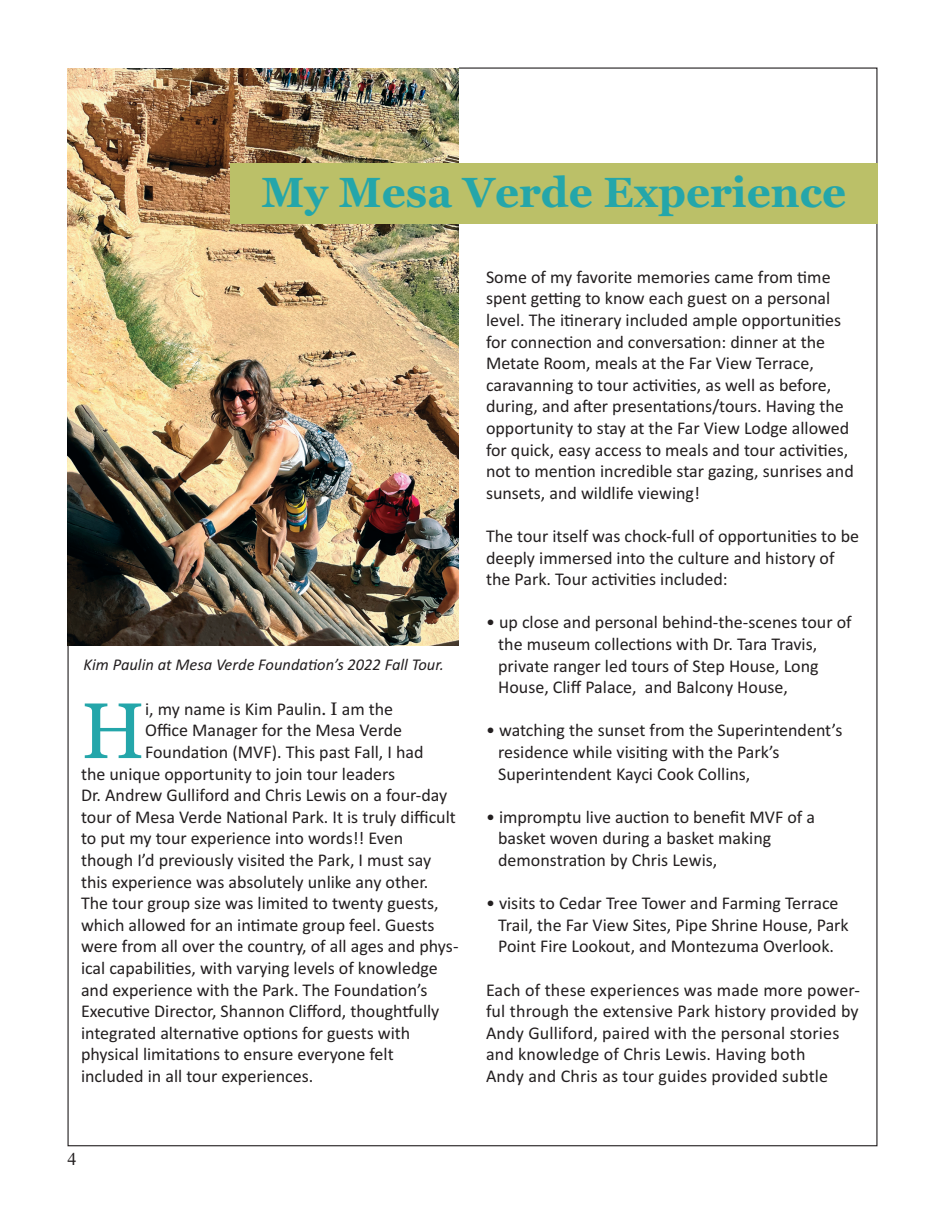
<style>
.page{position:relative;width:945px;height:1215px;background:#fff}
.page>*{position:absolute;margin:0;border:0;box-sizing:border-box;transform-origin:0 0}
.t1{font:78.75px "Georgia";color:#24a6aa}
.t2{font:700 42px "Georgia";color:#24a6aa}
.t3{font:18px/21.6px "Calibri";color:#231f20}
.t4{font:18px "Times New Roman";color:#231f20}
.t5{font:italic 16.5px "Calibri";color:#231f20}
.s1{font-family:"Georgia"}
</style>
<div class="page">
<img style="left:68px;top:68px;width:391px;height:578px">
<div style="left:230px;top:163px;width:648px;height:60px;background:#bbc068"></div>
<p class="t2" style="left:262px;top:176px;width:586px">My Mesa Verde Experience</p>
<p class="t5" style="left:84px;top:659px;width:362px">Kim Paulin at Mesa Verde Foundation’s 2022 Fall Tour.</p>
<p class="t1" style="left:81px;top:685px;width:66px">H</p>
<p class="t3" style="left:145px;top:700px;width:250px">i, my name is Kim Paulin<span class="s1">. I</span> am the</p>
<p class="t3" style="left:145px;top:721px;width:259px">Office Manager for the Mesa Verde</p>
<p class="t3" style="left:145px;top:743px;width:280px">Foundation (MVF). This past Fall, I had</p>
<p class="t3" style="left:81px;top:764px;width:316px">the unique opportunity to join tour leaders</p>
<p class="t3" style="left:81px;top:786px;width:368px">Dr. Andrew Gulliford and Chris Lewis on a four‐day</p>
<p class="t3" style="left:81px;top:808px;width:376px">tour of Mesa Verde National Park. It is truly difficult</p>
<p class="t3" style="left:81px;top:829px;width:324px">to put my tour experience into words!! Even</p>
<p class="t3" style="left:81px;top:851px;width:352px">though I’d previously visited the Park, I must say</p>
<p class="t3" style="left:81px;top:872px;width:349px">this experience was absolutely unlike any other.</p>
<p class="t3" style="left:81px;top:894px;width:379px">The tour group size was limited to twenty guests, which allowed for an intimate group feel. Guests were from all over the country, of all ages and phys‐ ical capabilities, with varying levels of knowledge and experience with the Park. The Foundation’s Executive Director, Shannon Clifford, thoughtfully integrated alternative options for guests with physical limitations to ensure everyone felt included in all tour experiences.</p>
<p class="t4" style="left:68px;top:1149px;width:10px">4</p>
<p class="t3" style="left:486px;top:267px;width:369px">Some of my favorite memories came from time spent getting to know each guest on a personal level. The itinerary included ample opportunities for connection and conversation: dinner at the Metate Room, meals at the Far View Terrace, caravanning to tour activities, as well as before, during, and after presentations/tours. Having the opportunity to stay at the Far View Lodge allowed for quick, easy access to meals and tour activities, not to mention incredible star gazing, sunrises and sunsets, and wildlife viewing!</p>
<p class="t3" style="left:486px;top:527px;width:375px">The tour itself was chock‐full of opportunities to be deeply immersed into the culture and history of the Park. Tour activities included:</p>
<p class="t3" style="left:486px;top:613px;width:367px">• up close and personal behind‐the‐scenes tour of</p>
<p class="t3" style="left:498px;top:635px;width:322px;text-align:justify">the museum collections with Dr. Tara Travis, private ranger led tours of Step House, Long House, Cliff Palace, and Balcony House,</p>
<p class="t3" style="left:498px;top:721px;width:346px;text-indent:-12px">• watching the sunset from the Superintendent’s residence while visiting with the Park’s<br>Superintendent Kayci Cook Collins,</p>
<p class="t3" style="left:498px;top:807px;width:318px;text-indent:-12px">• impromptu live auction to benefit MVF of a basket woven during a basket making demonstration by Chris Lewis,</p>
<p class="t3" style="left:498px;top:894px;width:352px;text-indent:-12px">• visits to Cedar Tree Tower and Farming Terrace<br>Trail, the Far View Sites, Pipe Shrine House, Park<br>Point Fire Lookout, and Montezuma Overlook.</p>
<p class="t3" style="left:486px;top:980px;width:375px">Each of these experiences was made more power‐ ful through the extensive Park history provided by Andy Gulliford, paired with the personal stories and knowledge of Chris Lewis. Having both<br>Andy and Chris as tour guides provided subtle</p>
</div>
